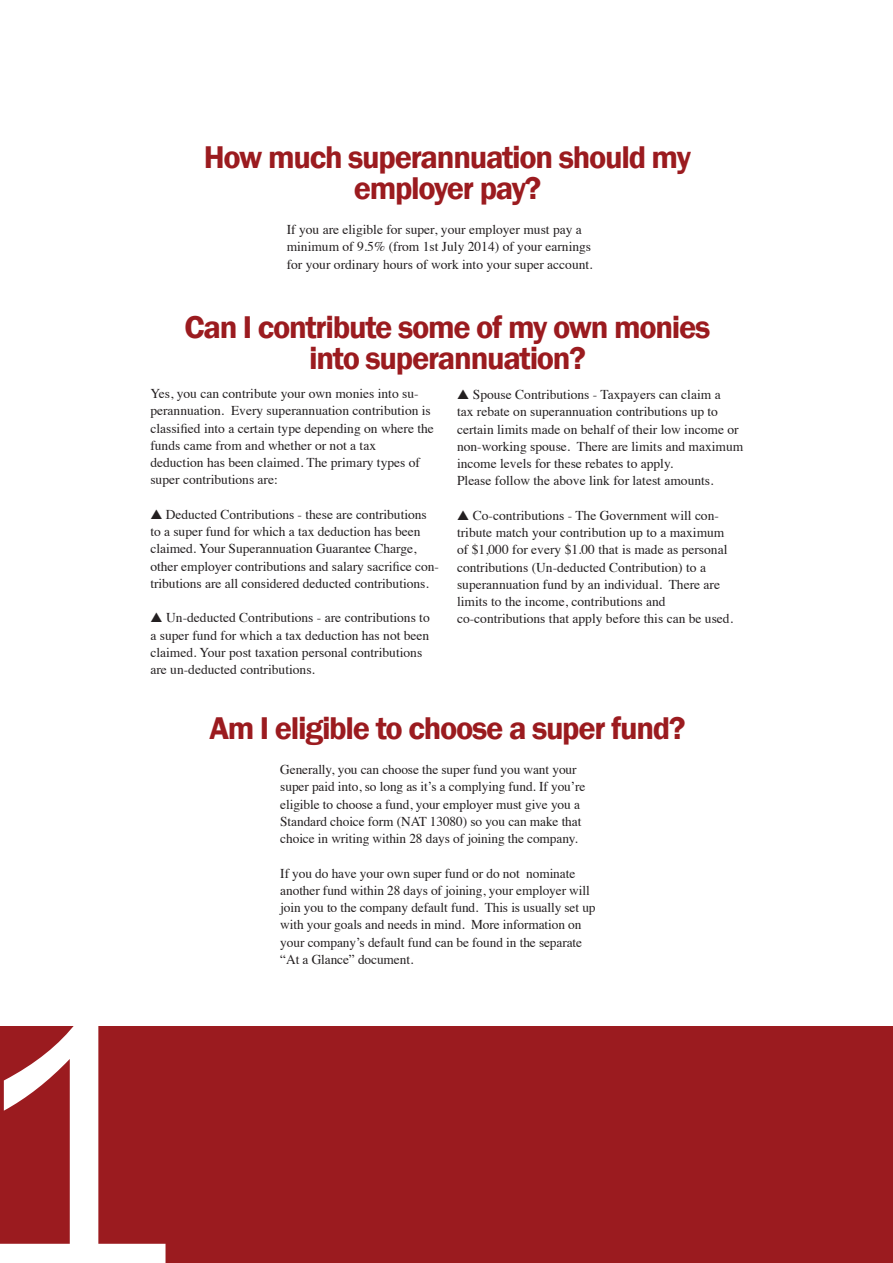
<style>
.page{position:relative;width:893px;height:1263px;background:#fff}
.page>*{position:absolute;margin:0;border:0;box-sizing:border-box;transform-origin:0 0}
.t1{font:359.1px "Franklin Gothic";color:#fff}
.t2{font:600 32.4px/30.6px "Franklin Gothic";letter-spacing:-.04em;color:#9b1b1f;text-align:center}
.t3{font:13.5px/17.2px "Times";color:#231f20}
</style>
<div class="page">
<div style="left:0;top:1026px;width:893px;height:237px;background:#9b1b1f"></div>
<p class="t2" style="left:204px;top:143px;width:489px">How much superannuation should my employer pay?</p>
<p class="t3" style="left:287px;top:220px;width:307px">If you are eligible for super, your employer must pay a minimum of 9.5% (from 1st July 2014) of your earnings for your ordinary hours of work into your super account.</p>
<p class="t2" style="left:184px;top:312px;width:528px">Can I contribute some of my own monies into superannuation?</p>
<p class="t3" style="left:150px;top:384px;width:285px">Yes, you can contribute your own monies into su&shy;perannuation. Every superannuation contribution is classified into a certain type depending on where the funds came from and whether or not a tax</p>
<p class="t3" style="left:150px;top:453px;width:271px">deduction has been claimed. The primary types of super contributions are:</p>
<p class="t3" style="left:150px;top:505px;width:290px">▲ Deducted Contributions - these are contributions to a super fund for which a tax deduction has been claimed. Your Superannuation Guarantee Charge, other employer contributions and salary sacrifice con&shy;tributions are all considered deducted contributions.</p>
<p class="t3" style="left:150px;top:608px;width:281px">▲ Un-deducted Contributions - are contributions to a super fund for which a tax deduction has not been claimed. Your post taxation personal contributions are un-deducted contributions.</p>
<p class="t3" style="left:457px;top:385px;width:288px">▲ Spouse Contributions - Taxpayers can claim a<br>tax rebate on superannuation contributions up to certain limits made on behalf of their low income or non-working spouse. There are limits and maximum income levels for these rebates to apply.</p>
<p class="t3" style="left:457px;top:471px;width:258px">Please follow the above link for latest amounts.</p>
<p class="t3" style="left:457px;top:505px;width:272px">▲ Co-contributions - The Government will con&shy;tribute match your contribution up to a maximum of $1,000 for every $1.00 that is made as personal contributions (Un-deducted Contribution) to a</p>
<p class="t3" style="left:457px;top:574px;width:264px">superannuation fund by an individual. There are limits to the income, contributions and</p>
<p class="t3" style="left:457px;top:609px;width:277px">co-contributions that apply before this can be used.</p>
<p class="t2" style="left:209px;top:713px;width:478px">Am I eligible to choose a super fund?</p>
<p class="t1" style="left:-35px;top:923px;width:212px">1</p>
<p class="t3" style="left:280px;top:760px;width:307px">Generally, you can choose the super fund you want your super paid into, so long as it’s a complying fund. If you’re eligible to choose a fund, your employer must give you a Standard choice form (NAT 13080) so you can make that choice in writing within 28 days of joining the company.</p>
<p class="t3" style="left:280px;top:863px;width:317px">If you do have your own super fund or do not nominate another fund within 28 days of joining, your employer will join you to the company default fund. This is usually set up with your goals and needs in mind. More information on your company’s default fund can be found in the separate “At a Glance” document.</p>
</div>
